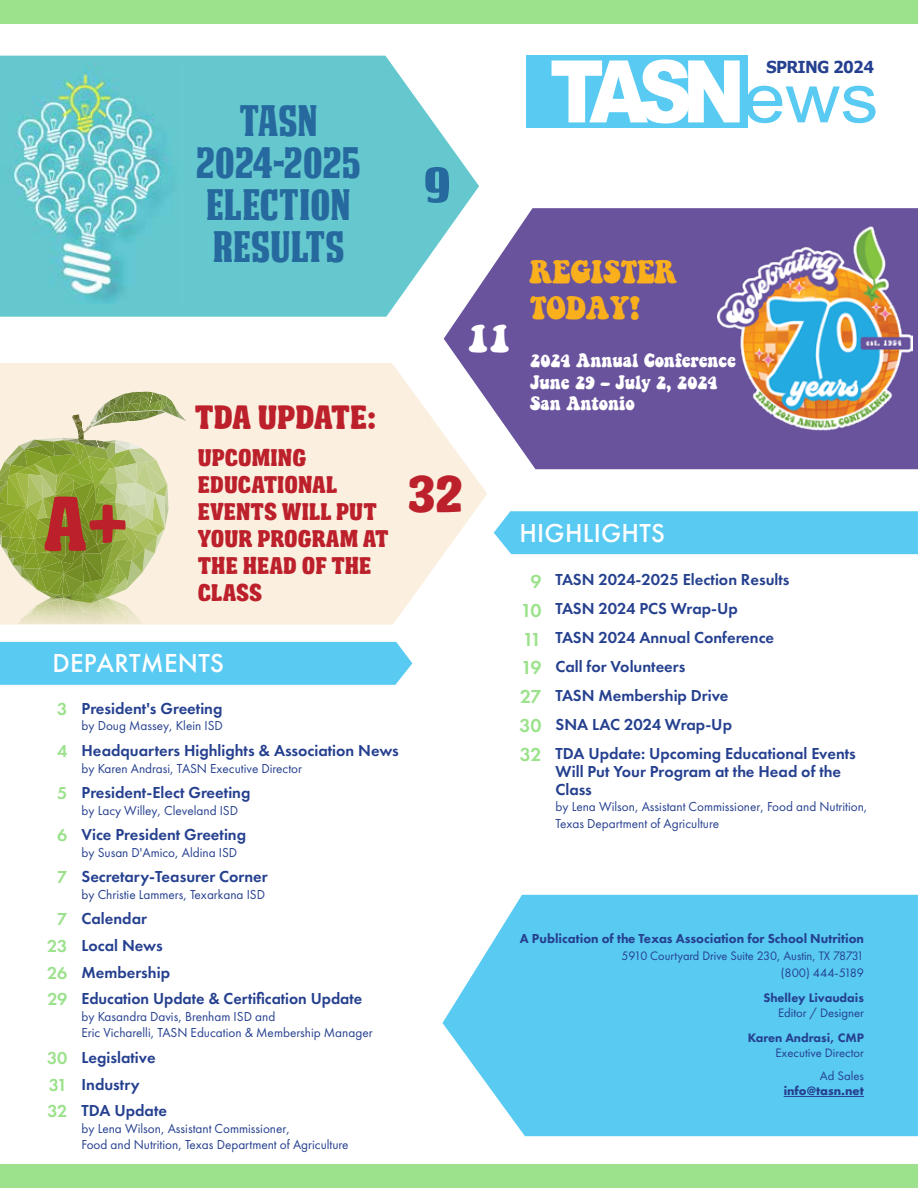
<style>
.page{position:relative;width:918px;height:1188px;background:#fff}
.page>*{position:absolute;margin:0;border:0;box-sizing:border-box;transform-origin:0 0}
.t1{font:900 86.55px "Arial";color:#fff;scale:.87 1}
.t2{font:72px "Garishing Worse";color:#bc202b}
.t3{font:69.15px "Arial";color:#59caf2;scale:1.1 1}
.t4{font:48px "Garishing Worse";color:#bc202b}
.t5{font:48px "DEATHEMAACHNCV";color:#26699e;scale:1.25 1}
.t6{font:42px/42px "DEATHEMAACHNCV";color:#26699e;text-align:center}
.t7{font:39px "Keepon Truckin";color:#fff}
.t8{font:31.5px "Garishing Worse";color:#bc202b}
.t9{font:30px/36px "Keepon Truckin";color:#faaf1d}
.t10{font:500 27px "Futura PT";letter-spacing:.01em;color:#fff}
.t11{font:22.5px/27px "Garishing Worse";color:#bc202b}
.t12{font:18px/21.6px "Keepon Truckin";color:#fff}
.t13{font:600 16.5px/29px "Futura PT";color:#25408f}
.t14{font:700 16.5px "Verdana";letter-spacing:-.05em;color:#25408f;scale:.92 1}
.t15{font:13.5px/16.5px "Futura PT";color:#25408f}
.t16{font:800 13.5px "Futura PT";color:#25408f}
.t17{font:12.75px/17.1px "Futura PT";color:#25408f;text-align:right}
.t18{font:800 12.75px "Futura PT";color:#25408f}
.t19{font:700 12.75px "Futura PT";color:#25408f}
.s1{font-size:18px;color:#9ce28c}
.s2{font-size:19.5px;color:#9ce28c}
</style>
<div class="page">
<svg style="left:0;top:56px;width:479px;height:261px;fill:#65c8ce"></svg>
<div style="left:494px;top:511px;width:424px;height:43px;background:#59caf2"></div>
<div style="left:0;top:642px;width:412px;height:43px;background:#59caf2"></div>
<svg style="left:443px;top:895px;width:475px;height:241px;fill:#59caf2"></svg>
<svg style="left:0;top:363px;width:487px;height:261px;fill:#fbefdf"></svg>
<svg style="left:444px;top:208px;width:474px;height:261px;fill:#69539d"></svg>
<div style="left:526px;top:56px;width:222px;height:72px;background:#59caf2"></div>
<div style="left:0;top:0;width:918px;height:24px;background:#9ce28c"></div>
<div style="left:0;top:1164px;width:918px;height:24px;background:#9ce28c"></div>
<hr style="left:784px;top:1096px;width:80px;height:1px;background:#25408f">
<img style="left:0;top:64px;width:183px;height:242px">
<img style="left:717px;top:226px;width:196px;height:205px">
<div style="left:0;top:387px;width:189px;height:236px;background:#fbf0df"></div>
<svg style="left:0;top:392px;width:186px;height:232px"></svg>
<h3 class="t6" style="left:196px;top:99px;width:167px">TASN<br>2024-2025<br>ELECTION<br>RESULTS</h3>
<h3 class="t5" style="left:424px;top:157px;width:23px">9</h3>
<h3 class="t7" style="left:467px;top:313px;width:45px">11</h3>
<h2 class="t2" style="left:43px;top:490px;width:86px">A+</h2>
<h3 class="t8" style="left:195px;top:402px;width:183px">TDA UPDATE:</h3>
<h3 class="t11" style="left:198px;top:446px;width:192px">UPCOMING<br>EDUCATIONAL<br>EVENTS WILL PUT<br>YOUR PROGRAM AT<br>THE HEAD OF THE<br>CLASS</h3>
<h3 class="t4" style="left:408px;top:472px;width:57px">32</h3>
<h3 class="t10" style="left:53px;top:646px;width:173px">DEPARTMENTS</h3>
<p class="t13" style="left:57px;top:694px;width:167px"><span class="s1">3</span> President's Greeting</p>
<p class="t15" style="left:82px;top:718px;width:143px">by Doug Massey, Klein ISD</p>
<p class="t13" style="left:57px;top:736px;width:343px"><span class="s1">4</span> Headquarters Highlights &amp; Association News</p>
<p class="t15" style="left:82px;top:760px;width:222px">by Karen Andrasi, TASN Executive Director</p>
<p class="t13" style="left:57px;top:778px;width:195px"><span class="s1">5</span> President-Elect Greeting</p>
<p class="t15" style="left:82px;top:802px;width:158px">by Lacy Willey, Cleveland ISD</p>
<p class="t13" style="left:57px;top:820px;width:190px"><span class="s1">6</span> Vice President Greeting</p>
<p class="t15" style="left:82px;top:844px;width:157px">by Susan D'Amico, Aldina ISD</p>
<p class="t13" style="left:57px;top:862px;width:212px"><span class="s1">7</span> Secretary-Teasurer Corner</p>
<p class="t15" style="left:82px;top:886px;width:185px">by Christie Lammers, Texarkana ISD</p>
<p class="t13" style="left:47px;top:905px;width:317px;line-height:26.7px;text-indent:10px"><span class="s1">7</span> Calendar<br><span class="s1">23</span> Local News<br><span class="s1">26</span> Membership<br><span class="s1">29</span> Education Update &amp; Certification Update</p>
<p class="t15" style="left:82px;top:1008px;width:293px">by Kasandra Davis, Brenham ISD and<br>Eric Vicharelli, TASN Education &amp; Membership Manager</p>
<p class="t13" style="left:47px;top:1044px;width:122px;line-height:26.7px"><span class="s1">30</span> Legislative<br><span class="s1">31</span> Industry<br><span class="s1">32</span> TDA Update</p>
<p class="t15" style="left:82px;top:1120px;width:269px">by Lena Wilson, Assistant Commissioner,<br>Food and Nutrition, Texas Department of Agriculture</p>
<h1 class="t1" style="left:550px;top:29px;width:226px">TASN</h1>
<p class="t14" style="left:766px;top:56px;width:119px">SPRING 2024</p>
<h3 class="t3" style="left:743px;top:53px;width:125px">ews</h3>
<h3 class="t9" style="left:530px;top:254px;width:148px">REGISTER<br>TODAY!</h3>
<p class="t12" style="left:530px;top:349px;width:207px">2024 Annual Conference<br>June 29 – July 2, 2024<br>San Antonio</p>
<h3 class="t10" style="left:519px;top:517px;width:147px">HIGHLIGHTS</h3>
<p class="t13" style="left:519px;top:565px;width:338px;text-indent:11px"><span class="s2">9</span> TASN 2024-2025 Election Results<br><span class="s2">10</span> TASN 2024 PCS Wrap-Up<br><span class="s2">11</span> TASN 2024 Annual Conference<br><span class="s2">19</span> Call for Volunteers<br><span class="s2">27</span> TASN Membership Drive<br><span class="s2">30</span> SNA LAC 2024 Wrap-Up<br><span class="s2">32</span> TDA Update: Upcoming Educational Events</p>
<p class="t13" style="left:556px;top:762px;width:287px;line-height:18px">Will Put Your Program at the Head of the<br>Class</p>
<p class="t15" style="left:556px;top:799px;width:314px">by Lena Wilson, Assistant Commissioner, Food and Nutrition,<br>Texas Department of Agriculture</p>
<p class="t16" style="left:520px;top:930px;width:346px">A Publication of the Texas Association for School Nutrition</p>
<p class="t17" style="left:621px;top:947px;width:244px">5910 Courtyard Drive Suite 230, Austin, TX 78731 (800) 444-5189</p>
<p class="t18" style="left:764px;top:990px;width:102px">Shelley Livaudais</p>
<p class="t17" style="left:778px;top:1004px;width:87px">Editor / Designer</p>
<p class="t18" style="left:748px;top:1029px;width:118px">Karen Andrasi, CMP</p>
<p class="t17" style="left:775px;top:1041px;width:90px;line-height:23.5px">Executive Director<br>Ad Sales</p>
<p class="t19" style="left:784px;top:1083px;width:82px">info@tasn.net</p>
</div>
